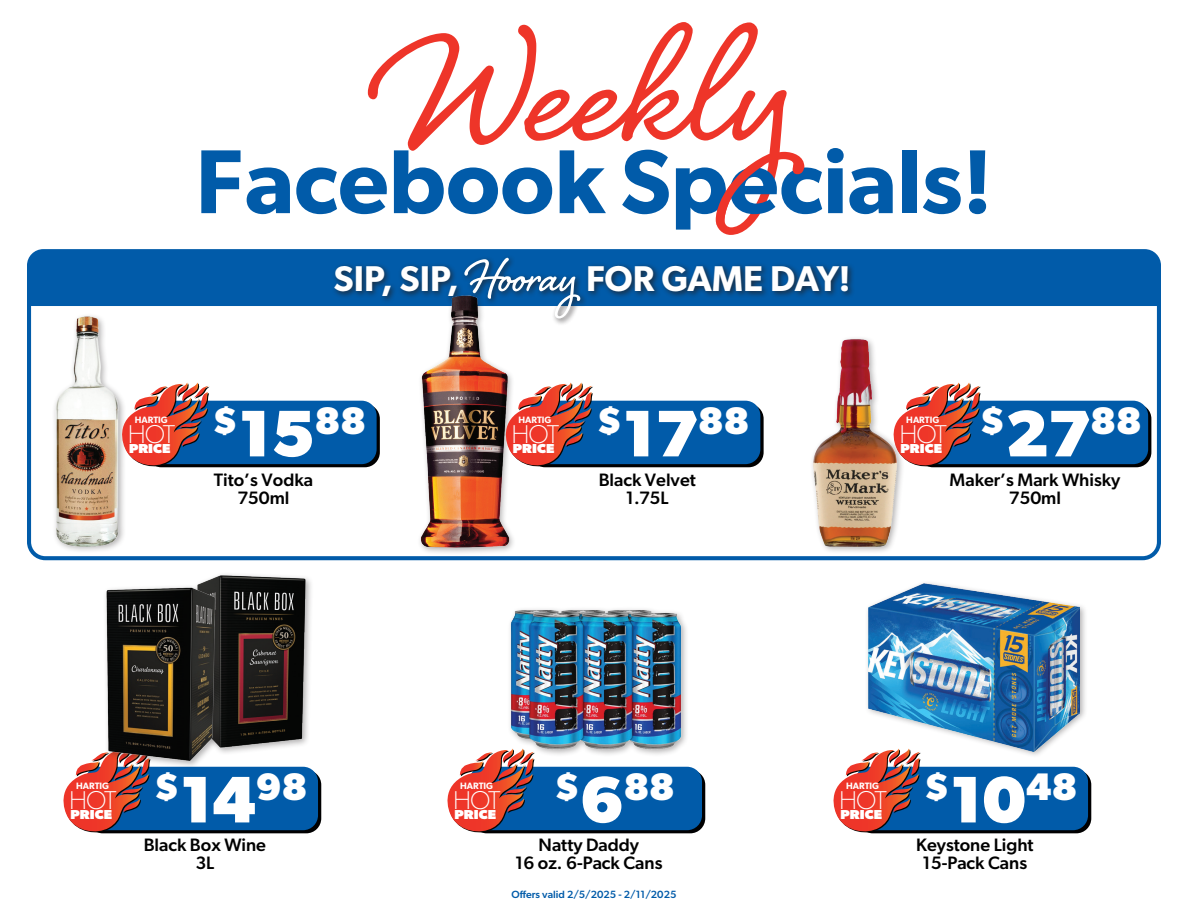
<style>
.page{position:relative;width:1188px;height:918px;background:#fff}
.page>*{position:absolute;margin:0;border:0;box-sizing:border-box;transform-origin:0 0}
.t1{font:209.25px "Shelby";color:#ee3529}
.t2{font:600 90.9px "Gibson";color:#015ba9}
.t3{font:700 60.3px "Shelby";color:#fff}
.REGULAR_PRICE{font:700 38.55px "Gibson";color:#fff}
.t4{font:600 35.85px "Gibson";color:#fff}
.t5{font:100 25.8px "Gibson";letter-spacing:-.065em;color:#fff}
.REGULAR_SUBTEXT{font:500 18px "Gibson";color:#000}
.t6{font:800 13.05px "Gibson";letter-spacing:.01em;color:#fff;scale:1.09 1}
.t7{font:500 10.5px "Gibson";color:#015ba9}
.t8{font:600 9.3px "Gibson";color:#fff}
.s1{font-size:66px}
</style>
<div class="page">
<svg style="left:792px;top:165px;width:12px;height:10px"></svg>
<svg style="left:717px;top:166px;width:46px;height:59px"></svg>
<div style="left:27px;top:252px;width:1134px;height:308px;border:4px solid #015ba9;border-radius:16px"></div>
<div style="left:27px;top:249px;width:1134px;height:57px;background:#015ba9"></div>
<div style="left:332px;top:262px;width:523px;height:42px;background:#231f20;opacity:.75"></div>
<div style="left:461px;top:255px;width:127px;height:71px;background:#231f20;opacity:.75"></div>
<svg style="left:858px;top:770px;width:233px;height:63px"></svg>
<div style="left:855px;top:767px;width:233px;height:63px;background:#015ba9;border-radius:15px"></div>
<svg style="left:833px;top:758px;width:88px;height:76px"></svg>
<svg style="left:472px;top:770px;width:233px;height:63px"></svg>
<div style="left:469px;top:767px;width:233px;height:63px;background:#015ba9;border-radius:15px"></div>
<svg style="left:447px;top:750px;width:88px;height:84px"></svg>
<svg style="left:88px;top:770px;width:233px;height:63px"></svg>
<div style="left:85px;top:767px;width:233px;height:63px;background:#015ba9;border-radius:15px"></div>
<svg style="left:63px;top:753px;width:88px;height:81px"></svg>
<div style="left:52px;top:313px;width:75px;height:241px;background:#231f20;opacity:.35"></div>
<img style="left:52px;top:313px;width:74px;height:236px">
<div style="left:417px;top:292px;width:99px;height:264px;background:#231f20;opacity:.35"></div>
<img style="left:420px;top:296px;width:89px;height:252px">
<svg style="left:530px;top:404px;width:234px;height:63px"></svg>
<div style="left:527px;top:401px;width:233px;height:63px;background:#015ba9;border-radius:15px"></div>
<svg style="left:499px;top:382px;width:94px;height:87px"></svg>
<svg style="left:918px;top:404px;width:233px;height:63px"></svg>
<div style="left:915px;top:401px;width:233px;height:63px;background:#015ba9;border-radius:15px"></div>
<svg style="left:904px;top:382px;width:77px;height:86px"></svg>
<svg style="left:146px;top:404px;width:234px;height:63px"></svg>
<div style="left:143px;top:401px;width:234px;height:63px;background:#015ba9;border-radius:15px"></div>
<svg style="left:116px;top:382px;width:94px;height:87px"></svg>
<div style="left:507px;top:607px;width:182px;height:150px;background:#f8f7f8"></div>
<img style="left:507px;top:610px;width:178px;height:155px">
<div style="left:865px;top:580px;width:223px;height:179px;background:#231f20;opacity:.35"></div>
<img style="left:868px;top:583px;width:212px;height:168px">
<div style="left:193px;top:571px;width:121px;height:184px;background:#231f20;opacity:.35"></div>
<img style="left:195px;top:573px;width:114px;height:178px">
<div style="left:103px;top:585px;width:120px;height:184px;background:#231f20;opacity:.35"></div>
<img style="left:105px;top:587px;width:112px;height:175px">
<div style="left:809px;top:336px;width:95px;height:219px;background:#231f20;opacity:.35"></div>
<img style="left:809px;top:337px;width:94px;height:212px">
<h1 class="t1" style="left:379px;top:-55px;width:414px">Weekly</h1>
<h2 class="t2" style="left:196px;top:127px;width:798px">Facebook Specials!</h2>
<p class="t3" style="left:468px;top:235px;width:110px">Hooray</p>
<p class="t4" style="left:334px;top:257px;width:127px">SIP, SIP,</p>
<p class="t4" style="left:586px;top:257px;width:266px">FOR GAME DAY!</p>
<p class="t8" style="left:135px;top:414px;width:35px">HARTIG</p>
<p class="REGULAR_PRICE" style="left:212px;top:398px;width:155px">$<span class="s1">15</span>88</p>
<p class="t5" style="left:128px;top:418px;width:49px">HOT</p>
<p class="t6" style="left:129px;top:441px;width:40px">PRICE</p>
<p class="t8" style="left:519px;top:414px;width:35px">HARTIG</p>
<p class="REGULAR_PRICE" style="left:596px;top:398px;width:154px">$<span class="s1">17</span>88</p>
<p class="t5" style="left:512px;top:418px;width:49px">HOT</p>
<p class="t6" style="left:513px;top:441px;width:40px">PRICE</p>
<p class="t8" style="left:906px;top:414px;width:35px">HARTIG</p>
<p class="REGULAR_PRICE" style="left:980px;top:398px;width:164px">$<span class="s1">27</span>88</p>
<p class="t5" style="left:899px;top:418px;width:49px">HOT</p>
<p class="t6" style="left:901px;top:441px;width:40px">PRICE</p>
<p class="REGULAR_SUBTEXT" style="left:214px;top:469px;width:101px">Tito’s Vodka</p>
<p class="REGULAR_SUBTEXT" style="left:237px;top:487px;width:54px">750ml</p>
<p class="REGULAR_SUBTEXT" style="left:599px;top:469px;width:99px">Black Velvet</p>
<p class="REGULAR_SUBTEXT" style="left:626px;top:487px;width:44px">1.75L</p>
<p class="REGULAR_SUBTEXT" style="left:950px;top:469px;width:172px">Maker’s Mark Whisky</p>
<p class="REGULAR_SUBTEXT" style="left:1009px;top:487px;width:54px">750ml</p>
<p class="t8" style="left:76px;top:780px;width:35px">HARTIG</p>
<p class="REGULAR_PRICE" style="left:154px;top:764px;width:155px">$<span class="s1">14</span>98</p>
<p class="t5" style="left:69px;top:785px;width:49px">HOT</p>
<p class="t6" style="left:70px;top:807px;width:40px">PRICE</p>
<p class="t8" style="left:460px;top:780px;width:35px">HARTIG</p>
<p class="REGULAR_PRICE" style="left:554px;top:764px;width:122px">$<span class="s1">6</span>88</p>
<p class="t5" style="left:453px;top:785px;width:49px">HOT</p>
<p class="t6" style="left:454px;top:807px;width:40px">PRICE</p>
<p class="t8" style="left:846px;top:780px;width:35px">HARTIG</p>
<p class="REGULAR_PRICE" style="left:924px;top:764px;width:155px">$<span class="s1">10</span>48</p>
<p class="t5" style="left:839px;top:785px;width:49px">HOT</p>
<p class="t6" style="left:841px;top:807px;width:40px">PRICE</p>
<p class="REGULAR_SUBTEXT" style="left:144px;top:834px;width:124px">Black Box Wine</p>
<p class="REGULAR_SUBTEXT" style="left:195px;top:852px;width:20px">3L</p>
<p class="REGULAR_SUBTEXT" style="left:539px;top:834px;width:102px">Natty Daddy</p>
<p class="REGULAR_SUBTEXT" style="left:515px;top:852px;width:149px">16 oz. 6-Pack Cans</p>
<p class="REGULAR_SUBTEXT" style="left:916px;top:834px;width:119px">Keystone Light</p>
<p class="REGULAR_SUBTEXT" style="left:923px;top:852px;width:106px">15-Pack Cans</p>
<p class="t7" style="left:512px;top:888px;width:166px">Offers valid 2/5/2025 - 2/11/2025</p>
</div>
